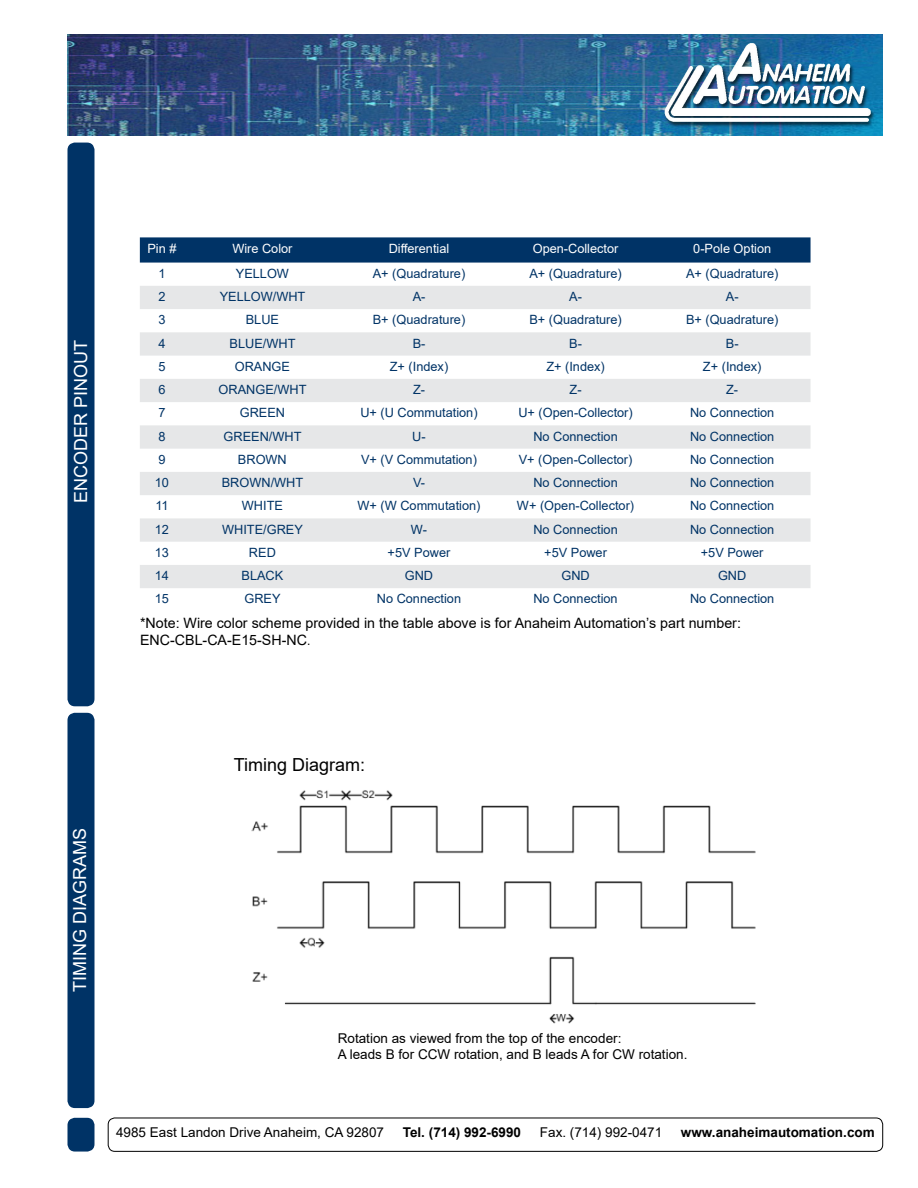
<style>
.page{position:relative;width:918px;height:1188px;background:#fff}
.page>*{position:absolute;margin:0;border:0;box-sizing:border-box;transform-origin:0 0}
.t1{font:18px "Arial";color:#fff}
.t2{font:18px "Arial";color:#000}
.t3{font:14.25px/17.1px "Arial";color:#000}
.t4{font:13.5px/16.2px "Arial";color:#000}
.t5{font:700 13.5px "Arial";color:#000}
.t6{font:12.75px "Arial";color:#036}
.t7{font:12.75px "Arial";color:#fff}
.s1{font-family:"Arial Narrow"}
</style>
<div class="page">
<img style="left:68px;top:35px;width:815px;height:101px">
<div style="left:68px;top:1119px;width:26px;height:32px;background:#036;border-radius:7px"></div>
<div style="left:68px;top:1118px;width:26px;height:34px;border:2px solid #036;border-radius:7px"></div>
<div style="left:108px;top:1118px;width:775px;height:34px;border:1px solid #000;border-radius:7px"></div>
<div style="left:68px;top:143px;width:26px;height:563px;background:#036;border-radius:7px"></div>
<div style="left:68px;top:143px;width:26px;height:563px;border:2px solid #036;border-radius:7px"></div>
<div style="left:68px;top:714px;width:26px;height:393px;background:#036;border-radius:7px"></div>
<div style="left:68px;top:713px;width:26px;height:395px;border:2px solid #036;border-radius:7px"></div>
<img style="left:251px;top:790px;width:505px;height:234px">
<svg style="left:140px;top:237px;width:671px;height:26px;background:#08396b"></svg>
<svg style="left:140px;top:286px;width:671px;height:302px;fill:#e6e7e8"></svg>
<h1 class="t1" style="left:68px;top:503px;width:165px;rotate:-90deg">ENCODER PINOUT</h1>
<p class="t7" style="left:147px;top:239px;width:31px">Pin #</p>
<p class="t7" style="left:232px;top:239px;width:62px">Wire Color</p>
<p class="t7" style="left:389px;top:239px;width:62px">Differential</p>
<p class="t7" style="left:533px;top:239px;width:87px">Open-Collector</p>
<p class="t7" style="left:693px;top:239px;width:79px">0-Pole Option</p>
<p class="t6" style="left:158px;top:265px;width:9px">1</p>
<p class="t6" style="left:236px;top:265px;width:55px">YELLOW</p>
<p class="t6" style="left:373px;top:265px;width:94px">A+ (Quadrature)</p>
<p class="t6" style="left:529px;top:265px;width:94px">A+ (Quadrature)</p>
<p class="t6" style="left:686px;top:265px;width:94px">A+ (Quadrature)</p>
<p class="t6" style="left:158px;top:288px;width:9px">2</p>
<p class="t6" style="left:220px;top:288px;width:87px">YELLOW/WHT</p>
<p class="t6" style="left:413px;top:288px;width:14px">A-</p>
<p class="t6" style="left:569px;top:288px;width:14px">A-</p>
<p class="t6" style="left:726px;top:288px;width:14px">A-</p>
<p class="t6" style="left:158px;top:311px;width:9px">3</p>
<p class="t6" style="left:246px;top:311px;width:35px">BLUE</p>
<p class="t6" style="left:373px;top:311px;width:94px">B+ (Quadrature)</p>
<p class="t6" style="left:529px;top:311px;width:94px">B+ (Quadrature)</p>
<p class="t6" style="left:686px;top:311px;width:94px">B+ (Quadrature)</p>
<p class="t6" style="left:158px;top:334px;width:9px">4</p>
<p class="t6" style="left:230px;top:334px;width:67px">BLUE/WHT</p>
<p class="t6" style="left:413px;top:334px;width:14px">B-</p>
<p class="t6" style="left:569px;top:334px;width:14px">B-</p>
<p class="t6" style="left:726px;top:334px;width:14px">B-</p>
<p class="t6" style="left:158px;top:358px;width:9px">5</p>
<p class="t6" style="left:235px;top:358px;width:57px">ORANGE</p>
<p class="t6" style="left:390px;top:358px;width:60px">Z+ (Index)</p>
<p class="t6" style="left:546px;top:358px;width:60px">Z+ (Index)</p>
<p class="t6" style="left:703px;top:358px;width:60px">Z+ (Index)</p>
<p class="t6" style="left:158px;top:381px;width:9px">6</p>
<p class="t6" style="left:219px;top:381px;width:89px">ORANGE/WHT</p>
<p class="t6" style="left:413px;top:381px;width:14px">Z-</p>
<p class="t6" style="left:570px;top:381px;width:14px">Z-</p>
<p class="t6" style="left:726px;top:381px;width:14px">Z-</p>
<p class="t6" style="left:158px;top:404px;width:9px">7</p>
<p class="t6" style="left:240px;top:404px;width:47px">GREEN</p>
<p class="t6" style="left:360px;top:404px;width:119px">U+ (U Commutation)</p>
<p class="t6" style="left:518px;top:404px;width:116px">U+ (Open-Collector)</p>
<p class="t6" style="left:690px;top:404px;width:86px">No Connection</p>
<p class="t6" style="left:158px;top:427px;width:9px">8</p>
<p class="t6" style="left:224px;top:427px;width:79px">GREEN/WHT</p>
<p class="t6" style="left:412px;top:427px;width:15px">U-</p>
<p class="t6" style="left:533px;top:427px;width:86px">No Connection</p>
<p class="t6" style="left:690px;top:427px;width:86px">No Connection</p>
<p class="t6" style="left:158px;top:451px;width:9px">9</p>
<p class="t6" style="left:238px;top:451px;width:50px">BROWN</p>
<p class="t6" style="left:361px;top:451px;width:117px">V+ (V Commutation)</p>
<p class="t6" style="left:519px;top:451px;width:115px">V+ (Open-Collector)</p>
<p class="t6" style="left:690px;top:451px;width:86px">No Connection</p>
<p class="t6" style="left:155px;top:474px;width:16px">10</p>
<p class="t6" style="left:222px;top:474px;width:83px">BROWN/WHT</p>
<p class="t6" style="left:413px;top:474px;width:14px">V-</p>
<p class="t6" style="left:533px;top:474px;width:86px">No Connection</p>
<p class="t6" style="left:690px;top:474px;width:86px">No Connection</p>
<p class="t6" style="left:155px;top:497px;width:15px">11</p>
<p class="t6" style="left:242px;top:497px;width:43px">WHITE</p>
<p class="t6" style="left:358px;top:497px;width:124px">W+ (W Commutation)</p>
<p class="t6" style="left:517px;top:497px;width:119px">W+ (Open-Collector)</p>
<p class="t6" style="left:690px;top:497px;width:86px">No Connection</p>
<p class="t6" style="left:155px;top:520px;width:16px">12</p>
<p class="t6" style="left:222px;top:520px;width:82px">WHITE/GREY</p>
<p class="t6" style="left:411px;top:520px;width:18px">W-</p>
<p class="t6" style="left:533px;top:520px;width:86px">No Connection</p>
<p class="t6" style="left:690px;top:520px;width:86px">No Connection</p>
<p class="t6" style="left:155px;top:544px;width:16px">13</p>
<p class="t6" style="left:249px;top:544px;width:28px">RED</p>
<p class="t6" style="left:388px;top:544px;width:64px">+5V Power</p>
<p class="t6" style="left:544px;top:544px;width:64px">+5V Power</p>
<p class="t6" style="left:701px;top:544px;width:64px">+5V Power</p>
<p class="t6" style="left:155px;top:567px;width:16px">14</p>
<p class="t6" style="left:242px;top:567px;width:43px">BLACK</p>
<p class="t6" style="left:405px;top:567px;width:30px">GND</p>
<p class="t6" style="left:561px;top:567px;width:30px">GND</p>
<p class="t6" style="left:718px;top:567px;width:30px">GND</p>
<p class="t6" style="left:155px;top:590px;width:16px">15</p>
<p class="t6" style="left:244px;top:590px;width:38px">GREY</p>
<p class="t6" style="left:377px;top:590px;width:86px">No Connection</p>
<p class="t6" style="left:533px;top:590px;width:86px">No Connection</p>
<p class="t6" style="left:690px;top:590px;width:86px">No Connection</p>
<p class="t3" style="left:140px;top:614px;width:602px">*Note: Wire color scheme provided in the table above is for Anaheim Automation’s part number:<br>ENC-CBL-CA-E15-SH-NC<span class="s1">.</span></p>
<h1 class="t1" style="left:67px;top:992px;width:166px;rotate:-90deg">TIMING DIAGRAMS</h1>
<h1 class="t2" style="left:234px;top:752px;width:133px">Timing Diagram:</h1>
<p class="t4" style="left:338px;top:1030px;width:351px">Rotation as viewed from the top of the encoder:<br>A leads B for CCW rotation, and B leads A for CW rotation.</p>
<p class="t4" style="left:116px;top:1124px;width:269px">4985 East Landon Drive Anaheim, CA 92807</p>
<p class="t5" style="left:403px;top:1123px;width:120px">Tel. (714) 992-6990</p>
<p class="t4" style="left:540px;top:1124px;width:124px">Fax. (714) 992-0471</p>
<p class="t5" style="left:681px;top:1123px;width:195px">www.anaheimautomation.com</p>
</div>
